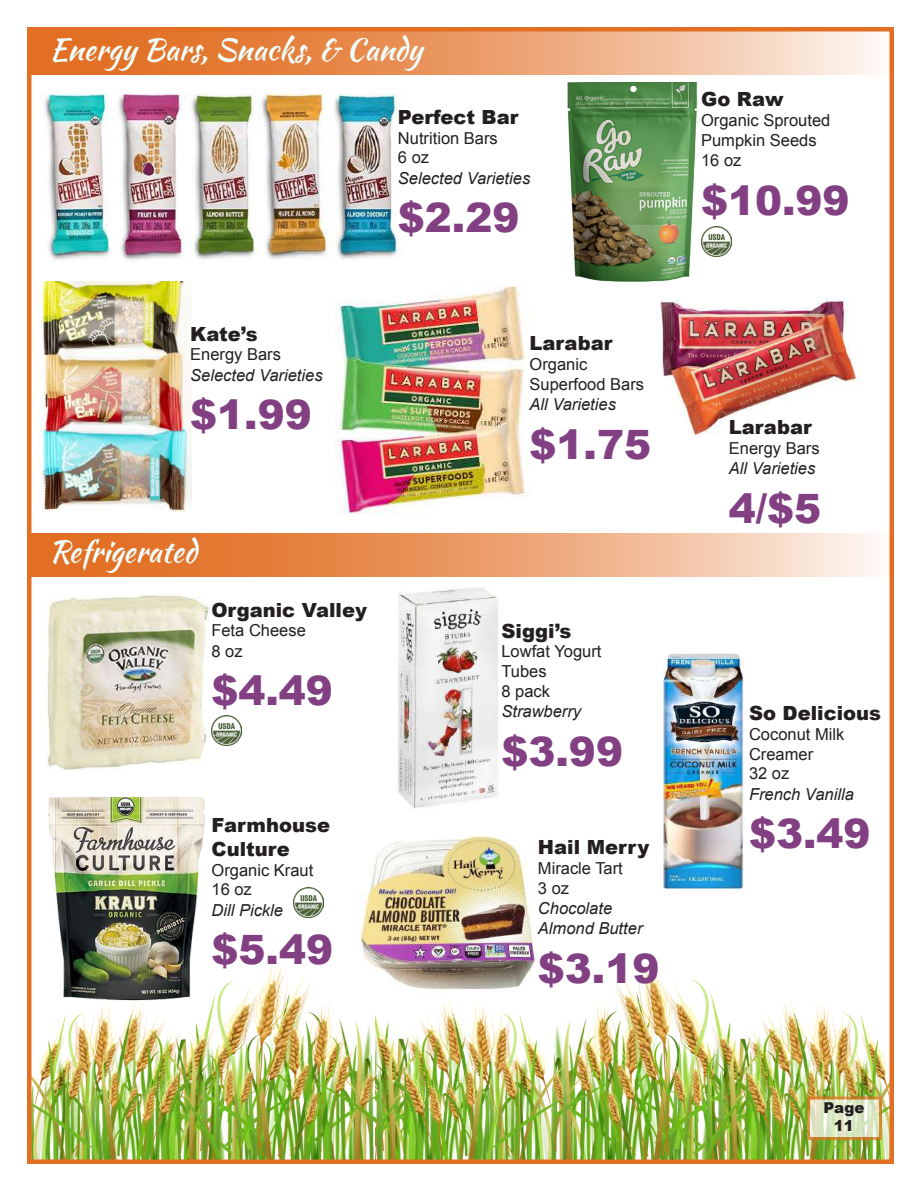
<style>
.page{position:relative;width:918px;height:1188px;background:#fff}
.page>*{position:absolute;margin:0;border:0;box-sizing:border-box;transform-origin:0 0}
.t1{font:900 40.5px "Arial";color:#824083}
.t2{font:30px "Kaushan Script";color:#effffd}
.t3{font:900 19.5px/23.4px "Arial";color:#231f20}
.t4{font:16.5px/19.8px "Arial";color:#231f20}
.t5{font:italic 16.5px/20.4px "Arial";color:#231f20}
.t6{font:900 15px/18px "Arial";color:#231f20;text-align:center}
</style>
<div class="page">
<img style="left:702px;top:226px;width:29px;height:30px">
<img style="left:572px;top:956px;width:317px;height:203px">
<img style="left:32px;top:951px;width:540px;height:208px">
<svg style="left:807px;top:1096px;width:75px;height:44px;background:#dad4a9"></svg>
<img style="left:211px;top:716px;width:30px;height:30px">
<img style="left:41px;top:281px;width:151px;height:231px">
<img style="left:335px;top:287px;width:194px;height:228px">
<svg style="left:32px;top:32px;width:847px;height:43px;background:#eba06f"></svg>
<img style="left:43px;top:93px;width:355px;height:167px">
<img style="left:660px;top:300px;width:202px;height:136px">
<svg style="left:32px;top:533px;width:847px;height:44px;background:#eba06f"></svg>
<img style="left:359px;top:835px;width:178px;height:158px">
<img style="left:47px;top:594px;width:163px;height:176px">
<img style="left:398px;top:587px;width:100px;height:222px">
<img style="left:663px;top:653px;width:81px;height:237px">
<img style="left:44px;top:797px;width:164px;height:214px">
<img style="left:294px;top:887px;width:30px;height:30px">
<img style="left:567px;top:82px;width:135px;height:200px">
<div style="left:27px;top:27px;width:867px;height:1137px;border:4px solid #e26f23"></div>
<h2 class="t2" style="left:50px;top:27px;width:374px">Energy Bars, Snacks, &amp; Candy</h2>
<p class="t3" style="left:398px;top:105px;width:122px">Perfect Bar</p>
<p class="t4" style="left:398px;top:128px;width:101px">Nutrition Bars<br>6 oz</p>
<p class="t5" style="left:398px;top:168px;width:134px">Selected Varieties</p>
<h1 class="t1" style="left:398px;top:189px;width:123px">$2.29</h1>
<p class="t3" style="left:190px;top:321px;width:69px">Kate’s</p>
<p class="t4" style="left:190px;top:345px;width:92px">Energy Bars</p>
<p class="t5" style="left:190px;top:365px;width:134px">Selected Varieties</p>
<h1 class="t1" style="left:190px;top:386px;width:123px">$1.99</h1>
<h2 class="t2" style="left:49px;top:529px;width:149px">Refrigerated</h2>
<p class="t3" style="left:211px;top:597px;width:157px">Organic Valley</p>
<p class="t4" style="left:211px;top:621px;width:96px;line-height:20.4px">Feta Cheese<br>8 oz</p>
<h1 class="t1" style="left:211px;top:661px;width:123px">$4.49</h1>
<p class="t3" style="left:212px;top:813px;width:120px">Farmhouse<br>Culture</p>
<p class="t4" style="left:212px;top:860px;width:103px">Organic Kraut<br>16 oz</p>
<p class="t5" style="left:212px;top:900px;width:73px">Dill Pickle</p>
<h1 class="t1" style="left:212px;top:920px;width:123px">$5.49</h1>
<p class="t3" style="left:530px;top:331px;width:84px">Larabar</p>
<p class="t4" style="left:530px;top:354px;width:116px">Organic<br>Superfood Bars</p>
<p class="t5" style="left:530px;top:394px;width:88px">All Varieties</p>
<h1 class="t1" style="left:530px;top:415px;width:123px">$1.75</h1>
<p class="t3" style="left:501px;top:618px;width:72px">Siggi’s</p>
<p class="t4" style="left:501px;top:642px;width:101px">Lowfat Yogurt<br>Tubes<br>8 pack</p>
<p class="t5" style="left:501px;top:702px;width:81px">Strawberry</p>
<h1 class="t1" style="left:501px;top:722px;width:123px">$3.99</h1>
<p class="t3" style="left:538px;top:835px;width:113px">Hail Merry</p>
<p class="t4" style="left:538px;top:858px;width:86px">Miracle Tart<br>3 oz</p>
<p class="t5" style="left:538px;top:898px;width:106px">Chocolate<br>Almond Butter</p>
<h1 class="t1" style="left:538px;top:939px;width:123px">$3.19</h1>
<p class="t3" style="left:701px;top:87px;width:84px">Go Raw</p>
<p class="t4" style="left:701px;top:110px;width:131px">Organic Sprouted<br>Pumpkin Seeds<br>16 oz</p>
<h1 class="t1" style="left:701px;top:171px;width:150px">$10.99</h1>
<p class="t3" style="left:729px;top:415px;width:84px">Larabar</p>
<p class="t4" style="left:729px;top:438px;width:92px">Energy Bars</p>
<p class="t5" style="left:729px;top:459px;width:88px">All Varieties</p>
<h1 class="t1" style="left:729px;top:479px;width:94px">4/$5</h1>
<p class="t3" style="left:749px;top:701px;width:134px">So Delicious</p>
<p class="t4" style="left:749px;top:724px;width:97px">Coconut Milk<br>Creamer<br>32 oz</p>
<p class="t5" style="left:749px;top:784px;width:106px">French Vanilla</p>
<h1 class="t1" style="left:749px;top:805px;width:123px">$3.49</h1>
<p class="t6" style="left:824px;top:1098px;width:42px">Page<br>11</p>
</div>
